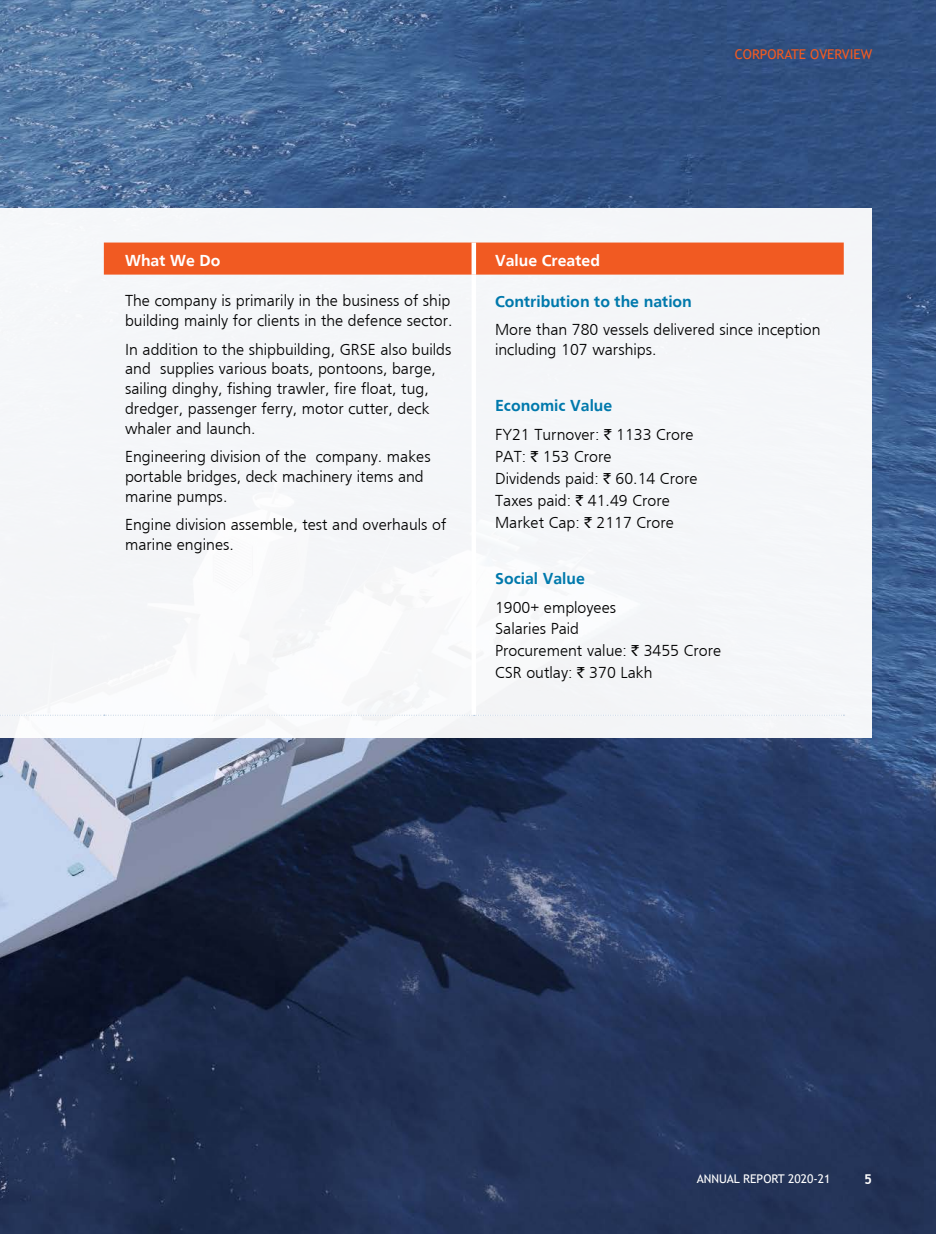
<style>
.page{position:relative;width:936px;height:1234px;background:#fff}
.page>*{position:absolute;margin:0;border:0;box-sizing:border-box;transform-origin:0 0}
.t1{font:300 16.5px/19.8px "Frugal Sans";color:#000}
.t2{font:700 16.5px "Frugal Sans";color:#0079ac}
.t3{font:700 16.5px "Frugal Sans";color:#fff}
.t4{font:13.5px "Trebuchet MS";color:#f15a22}
.t5{font:700 13.5px "Trebuchet MS";color:#fff}
.t6{font:12px "Trebuchet MS";color:#fff}
.s1{font-weight:700;color:#0079ac}
.s2{font-family:"Rupee Foradian";font-weight:400;font-size:15px}
</style>
<div class="page">
<img style="left:0;top:0;width:935px;height:1233px">
<div style="left:0;top:208px;width:871px;height:530px;background:#f4f6f9"></div>
<div style="left:104px;top:242px;width:739px;height:32px;background:#f15a22"></div>
<svg style="left:7px;top:714px;width:837px;height:1px"></svg>
<div style="left:471px;top:242px;width:5px;height:32px;background:#fff"></div>
<div style="left:471px;top:274px;width:5px;height:440px;background:#fff"></div>
<p class="t4" style="left:734px;top:46px;width:139px">CORPORATE OVERVIEW</p>
<p class="t3" style="left:125px;top:251px;width:97px">What We Do</p>
<p class="t3" style="left:495px;top:251px;width:106px">Value Created</p>
<p class="t1" style="left:125px;top:291px;width:329px">The company is primarily in the business of ship building mainly for clients in the defence sector.</p>
<p class="t1" style="left:125px;top:339px;width:328px">In addition to the shipbuilding, GRSE also builds and supplies various boats, pontoons, barge, sailing dinghy, fishing trawler, fire float, tug, dredger, passenger ferry, motor cutter, deck whaler and launch.</p>
<p class="t1" style="left:125px;top:446px;width:307px">Engineering division of the company. makes portable bridges, deck machinery items and marine pumps.</p>
<p class="t1" style="left:125px;top:514px;width:323px">Engine division assemble, test and overhauls of marine engines.</p>
<p class="t2" style="left:495px;top:291px;width:198px">Contribution to the nation</p>
<p class="t1" style="left:495px;top:319px;width:327px">More than 780 vessels delivered since inception including 107 warships.</p>
<p class="t1" style="left:495px;top:391px;width:200px;line-height:28.3px"><span class="s1">Economic Value<br></span>FY21 Turnover: <span class="s2">`</span> 1133 Crore</p>
<p class="t1" style="left:495px;top:445px;width:204px;line-height:21.9px">PAT: <span class="s2">`</span> 153 Crore<br>Dividends paid: <span class="s2">`</span> 60.14 Crore<br>Taxes paid: <span class="s2">`</span> 41.49 Crore<br>Market Cap: <span class="s2">`</span> 2117 Crore</p>
<p class="t2" style="left:495px;top:569px;width:91px">Social Value</p>
<p class="t1" style="left:495px;top:596px;width:227px;line-height:21.9px">1900+ employees<br>Salaries Paid<br>Procurement value: <span class="s2">`</span> 3455 Crore<br>CSR outlay: <span class="s2">`</span> 370 Lakh</p>
<p class="t6" style="left:696px;top:1170px;width:135px">ANNUAL REPORT 2020-21</p>
<p class="t5" style="left:864px;top:1170px;width:9px">5</p>
</div>
